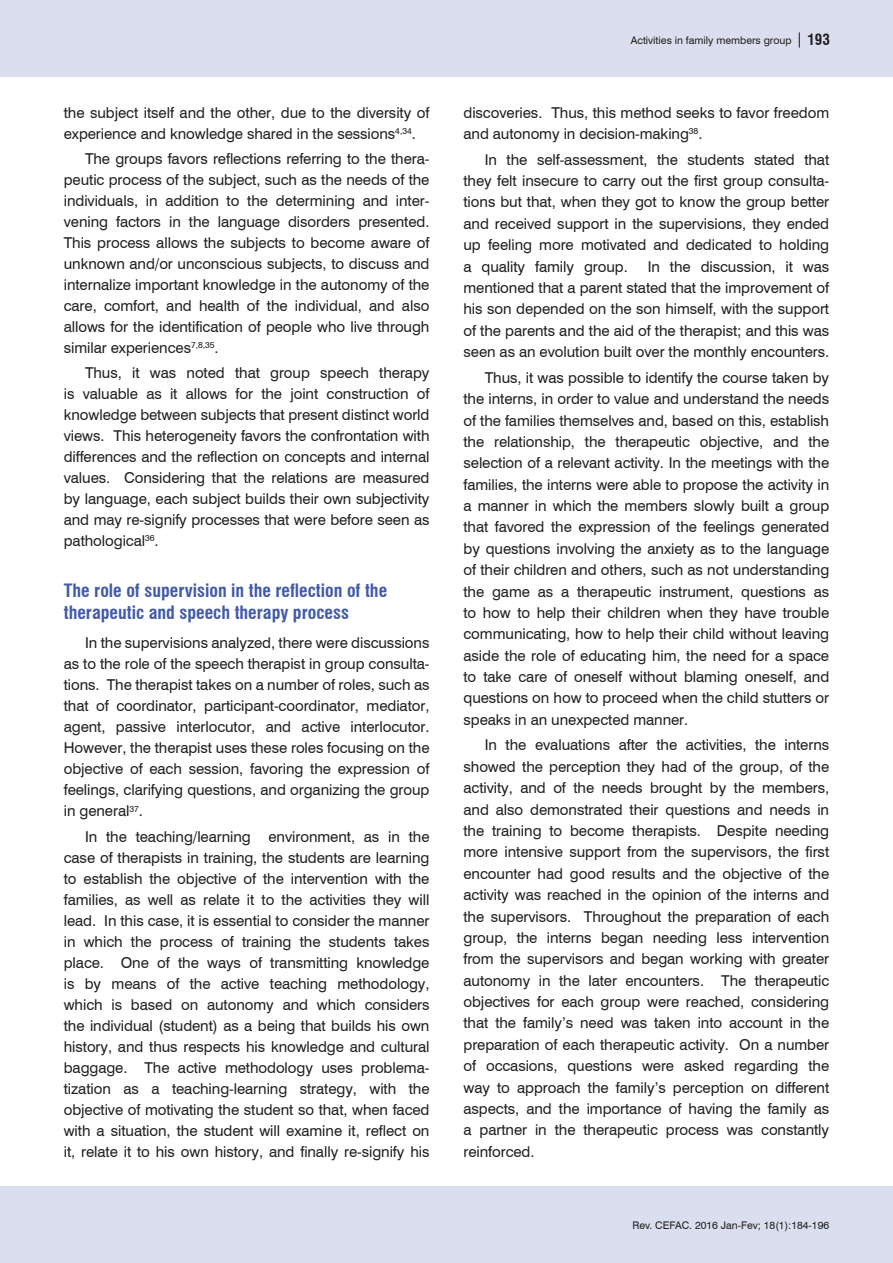
<style>
.page{position:relative;width:893px;height:1263px;background:#fff}
.page>*{position:absolute;margin:0;border:0;box-sizing:border-box;transform-origin:0 0}
.Nivel_2{font:700 condensed 18px/21.6px "Swiss 721 BT";color:#435aa8}
.Corpo_do_texto_INGL{font:15px/21.5px "Swiss 721 BT";letter-spacing:-.005em;color:#231f20;text-align:justify}
.t1{font:10.5px "Swiss 721 BT";color:#231f20}
.s1{font-size:15px}
.s2{font-weight:700;font-stretch:condensed;font-size:15px}
</style>
<div class="page">
<div style="left:0;top:0;width:893px;height:77px;background:#dadeee"></div>
<div style="left:0;top:1186px;width:893px;height:77px;background:#d9dfef"></div>
<p class="Corpo_do_texto_INGL" style="left:64px;top:101px;width:367px;line-height:21px">the subject itself and the other, due to the diversity of experience and knowledge shared in the sessions<sup>4,34</sup>.</p>
<p class="Corpo_do_texto_INGL" style="left:64px;top:147px;width:367px;line-height:21px;text-indent:21px">The groups favors reflections referring to the thera&shy;peutic process of the subject, such as the needs of the individuals, in addition to the determining and inter&shy;vening factors in the language disorders presented.<br>This process allows the subjects to become aware of unknown and/or unconscious subjects, to discuss and internalize important knowledge in the autonomy of the care, comfort, and health of the individual, and also allows for the identification of people who live through similar experiences<sup>7,8,35</sup>.</p>
<p class="Corpo_do_texto_INGL" style="left:64px;top:362px;width:367px;line-height:21px;text-indent:21px">Thus, it was noted that group speech therapy is valuable as it allows for the joint construction of knowledge between subjects that present distinct world views. This heterogeneity favors the confrontation with differences and the reflection on concepts and internal values. Considering that the relations are measured by language, each subject builds their own subjectivity and may re-signify processes that were before seen as pathological<sup>36</sup>.</p>
<p class="Nivel_2" style="left:64px;top:580px;width:325px">The role of supervision in the reflection of the therapeutic and speech therapy process</p>
<p class="Corpo_do_texto_INGL" style="left:64px;top:632px;width:367px;line-height:21px;text-indent:21px">In the supervisions analyzed, there were discussions as to the role of the speech therapist in group consulta&shy;tions. The therapist takes on a number of roles, such as that of coordinator, participant-coordinator, mediator, agent, passive interlocutor, and active interlocutor.<br>However, the therapist uses these roles focusing on the objective of each session, favoring the expression of feelings, clarifying questions, and organizing the group in general<sup>37</sup>.</p>
<p class="Corpo_do_texto_INGL" style="left:64px;top:825px;width:367px;line-height:21px;text-indent:21px">In the teaching/learning environment, as in the case of therapists in training, the students are learning to establish the objective of the intervention with the families, as well as relate it to the activities they will lead. In this case, it is essential to consider the manner in which the process of training the students takes place. One of the ways of transmitting knowledge is by means of the active teaching methodology, which is based on autonomy and which considers the individual (student) as a being that builds his own history, and thus respects his knowledge and cultural baggage. The active methodology uses problema&shy;tization as a teaching-learning strategy, with the objective of motivating the student so that, when faced with a situation, the student will examine it, reflect on it, relate it to his own history, and finally re-signify his</p>
<p class="t1" style="left:631px;top:33px;width:201px">Activities in family members group <span class="s1">|</span> <span class="s2">193</span></p>
<p class="Corpo_do_texto_INGL" style="left:463px;top:101px;width:367px">discoveries. Thus, this method seeks to favor freedom and autonomy in decision-making<sup>38</sup>.</p>
<p class="Corpo_do_texto_INGL" style="left:463px;top:148px;width:367px;text-indent:21px">In the self-assessment, the students stated that they felt insecure to carry out the first group consulta&shy;tions but that, when they got to know the group better and received support in the supervisions, they ended up feeling more motivated and dedicated to holding a quality family group.</p>
<p class="Corpo_do_texto_INGL" style="left:463px;top:255px;width:367px;text-indent:184px">In the discussion, it was mentioned that a parent stated that the improvement of his son depended on the son himself, with the support of the parents and the aid of the therapist; and this was seen as an evolution built over the monthly encounters.</p>
<p class="Corpo_do_texto_INGL" style="left:463px;top:366px;width:367px;text-indent:21px">Thus, it was possible to identify the course taken by the interns, in order to value and understand the needs of the families themselves and, based on this, establish the relationship, the therapeutic objective, and the selection of a relevant activity. In the meetings with the families, the interns were able to propose the activity in a manner in which the members slowly built a group that favored the expression of the feelings generated by questions involving the anxiety as to the language of their children and others, such as not understanding the game as a therapeutic instrument, questions as to how to help their children when they have trouble communicating, how to help their child without leaving aside the role of educating him, the need for a space to take care of oneself without blaming oneself, and questions on how to proceed when the child stutters or speaks in an unexpected manner.</p>
<p class="Corpo_do_texto_INGL" style="left:463px;top:734px;width:367px;text-indent:21px">In the evaluations after the activities, the interns showed the perception they had of the group, of the activity, and of the needs brought by the members, and also demonstrated their questions and needs in the training to become therapists. Despite needing more intensive support from the supervisors, the first encounter had good results and the objective of the activity was reached in the opinion of the interns and the supervisors. Throughout the preparation of each group, the interns began needing less intervention from the supervisors and began working with greater autonomy in the later encounters. The therapeutic objectives for each group were reached, considering that the family’s need was taken into account in the preparation of each therapeutic activity. On a number of occasions, questions were asked regarding the way to approach the family’s perception on different aspects, and the importance of having the family as a partner in the therapeutic process was constantly reinforced.</p>
<p class="t1" style="left:632px;top:1218px;width:198px">Rev. CEFAC. 2016 Jan-Fev; 18(1):184-196</p>
</div>
